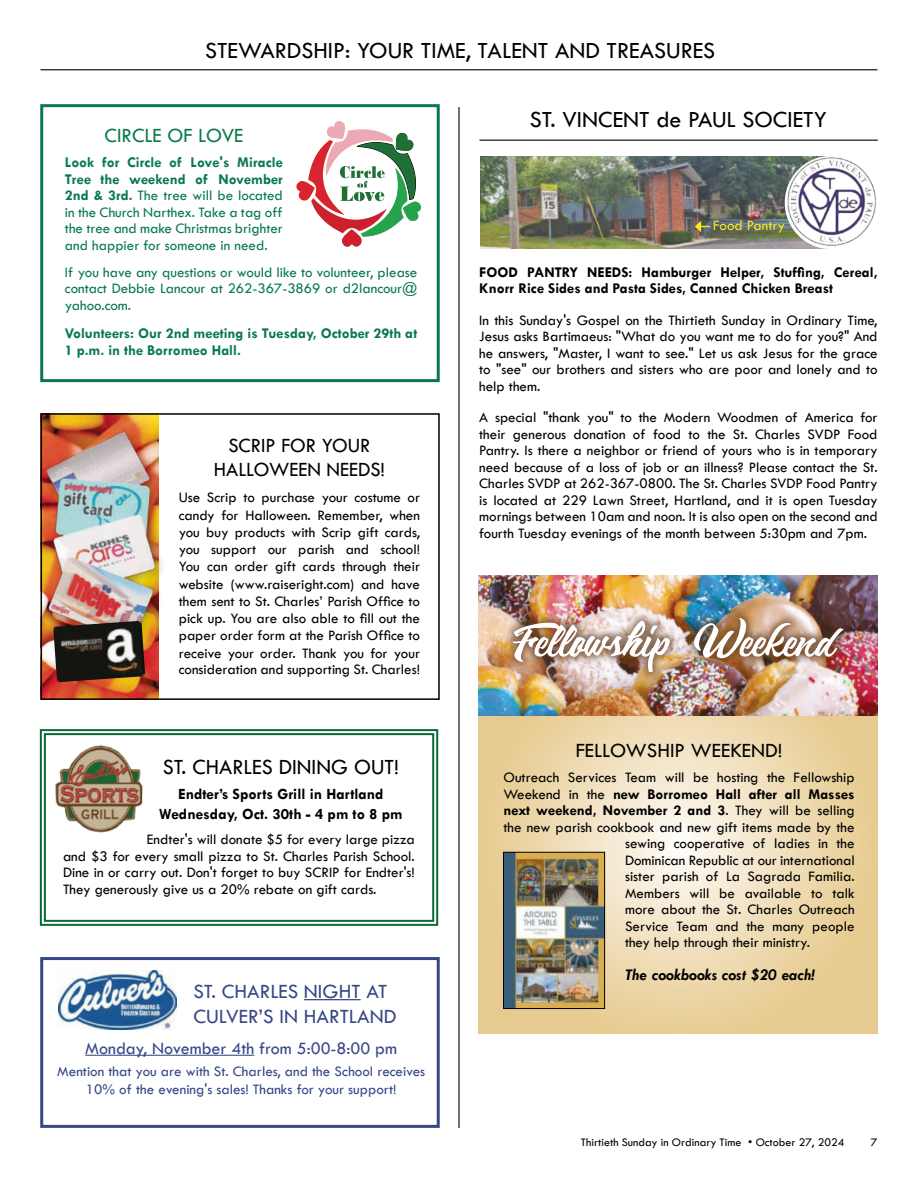
<style>
.page{position:relative;width:918px;height:1188px;background:#fff}
.page>*{position:absolute;margin:0;border:0;box-sizing:border-box;transform-origin:0 0}
.t1{font:24px "Vxhbnh Tw Cen";color:#000}
.t2{font:22.5px "Vxhbnh Tw Cen";color:#000}
.t3{font:21px/24px "Vxhbnh Tw Cen";color:#000;text-align:center}
.t4{font:21px/25.2px "Vxhbnh Tw Cen";color:#374787}
.t5{font:21px "Vxhbnh Tw Cen";color:#097a4c}
.t6{font:18px "Vxhbnh Tw Cen";color:#374787}
.t7{font:italic 700 16.5px "Tw Cen";color:#000}
.t8{font:700 15.75px/19.5px "Dswnbw Tw Cen";color:#000;text-align:center}
.t9{font:15px/16.5px "Vxhbnh Tw Cen";color:#000;text-align:justify}
.t10{font:15px/16.5px "Vxhbnh Tw Cen";color:#097a4c;text-align:justify}
.t11{font:15px/17.2px "Yrhlkr Tw Cen";color:#000;text-align:justify}
.t12{font:700 15px/16.5px "Dswnbw Tw Cen";color:#000}
.t13{font:700 15px/16.5px "Dswnbw Tw Cen";color:#097a4c}
.t14{font:15px/18px "Vxhbnh Tw Cen";color:#374787;text-align:center}
.t15{font:700 15px "Vlvnns Tw Cen";color:#000}
.t16{font:15px "Vxhbnh Tw Cen";color:#faeb17}
.t17{font:12px "Vxhbnh Tw Cen";color:#000}
.s1{font-family:"Dswnbw Tw Cen";font-weight:700}
.s2{font-family:"Vxhbnh Tw Cen";font-weight:400}
</style>
<div class="page">
<hr style="left:458px;top:107px;width:2px;height:1021px;background:#000">
<hr style="left:40px;top:69px;width:838px;height:1px;background:#000">
<hr style="left:480px;top:140px;width:398px;height:1px;background:#000">
<div style="left:40px;top:957px;width:400px;height:171px;border:3px solid #374787"></div>
<hr style="left:304px;top:999px;width:57px;height:1px;background:#374787">
<hr style="left:85px;top:1055px;width:169px;height:1px;background:#374787">
<img style="left:58px;top:970px;width:118px;height:60px">
<img style="left:44px;top:416px;width:115px;height:281px">
<div style="left:41px;top:413px;width:399px;height:287px;border:2px solid #000"></div>
<div style="left:41px;top:426px;width:127px;height:229px;background:#000;opacity:.33"></div>
<img style="left:43px;top:429px;width:112px;height:227px">
<img style="left:53px;top:621px;width:92px;height:61px">
<svg style="left:39px;top:729px;width:400px;height:197px"></svg>
<div style="left:44px;top:733px;width:390px;height:189px;border:2px solid #0a6937"></div>
<img style="left:55px;top:744px;width:92px;height:89px">
<svg style="left:479px;top:715px;width:398px;height:318px;background:#edd9af"></svg>
<img style="left:479px;top:575px;width:398px;height:140px">
<div style="left:503px;top:609px;width:350px;height:73px;background:#643e22;opacity:.73"></div>
<img style="left:512px;top:617px;width:332px;height:56px">
<img style="left:481px;top:157px;width:343px;height:92px">
<img style="left:786px;top:157px;width:91px;height:91px">
<svg style="left:695px;top:221px;width:15px;height:11px"></svg>
<div style="left:40px;top:104px;width:400px;height:278px;border:3px solid #097a4c"></div>
<svg style="left:296px;top:121px;width:125px;height:126px"></svg>
<img style="left:505px;top:854px;width:98px;height:153px">
<div style="left:503px;top:852px;width:102px;height:157px;border:1px solid #000"></div>
<h1 class="t1" style="left:205px;top:36px;width:512px">STEWARDSHIP: YOUR TIME, TALENT AND TREASURES</h1>
<h3 class="t5" style="left:105px;top:123px;width:140px">CIRCLE OF LOVE</h3>
<p class="t13" style="left:65px;top:154px;width:219px">Look for Circle of Love's Miracle<br>Tree the weekend of November</p>
<p class="t10" style="left:65px;top:187px;width:219px"><span class="s1">2nd &amp; 3rd.</span> The tree will be located in the Church Narthex. Take a tag off the tree and make Christmas brighter and happier for someone in need.</p>
<p class="t10" style="left:65px;top:264px;width:354px">If you have any questions or would like to volunteer, please contact Debbie Lancour at 262-367-3869 or d2lancour@ yahoo.com.</p>
<p class="t13" style="left:65px;top:325px;width:354px">Volunteers: Our 2nd meeting is Tuesday, October 29th at<br>1 p.m. in the Borromeo Hall.</p>
<h3 class="t3" style="left:214px;top:433px;width:173px">SCRIP FOR YOUR<br>HALLOWEEN NEEDS!</h3>
<p class="t9" style="left:179px;top:489px;width:243px;line-height:17.2px">Use Scrip to purchase your costume or candy for Halloween. Remember, when you buy products with Scrip gift cards, you support our parish and school!<br>You can order gift cards through their</p>
<p class="t11" style="left:179px;top:575px;width:243px">website (www.raiseright.com) and have them sent to St. Charles’ Parish Office to pick up. You are also able to fill out the paper order form at the Parish Office to</p>
<p class="t9" style="left:179px;top:645px;width:243px">receive your order. Thank you for your consideration and supporting St. Charles!</p>
<h2 class="t2" style="left:163px;top:753px;width:238px">ST. CHARLES DINING OUT!</h2>
<p class="t8" style="left:159px;top:784px;width:245px">Endter’s Sports Grill in Hartland<br>Wednesday, Oct. 30th - 4 pm to 8 pm</p>
<p class="t9" style="left:63px;top:831px;width:353px;text-indent:84px">Endter's will donate $5 for every large pizza and $3 for every small pizza to St. Charles Parish School.<br>Dine in or carry out. Don't forget to buy SCRIP for Endter's!<br>They generously give us a 20% rebate on gift cards.</p>
<h3 class="t4" style="left:193px;top:979px;width:205px">ST. CHARLES NIGHT AT<br>CULVER’S IN HARTLAND</h3>
<p class="t6" style="left:85px;top:1037px;width:314px">Monday, November 4th from 5:00-8:00 pm</p>
<p class="t14" style="left:57px;top:1063px;width:369px">Mention that you are with St. Charles, and the School receives<br>10% of the evening's sales! Thanks for your support!</p>
<h1 class="t1" style="left:530px;top:105px;width:298px">ST. VINCENT de PAUL SOCIETY</h1>
<p class="t16" style="left:713px;top:217px;width:73px">Food Pantry</p>
<p class="t15" style="left:479px;top:263px;width:400px">FOOD PANTRY NEEDS: Hamburger Helper, Stuffing, Cereal,</p>
<p class="t12" style="left:479px;top:280px;width:355px">Knorr Rice Sides and Pasta Sides, Canned Chicken Breast</p>
<p class="t9" style="left:479px;top:312px;width:400px">In this Sunday's Gospel on the Thirtieth Sunday in Ordinary Time, Jesus asks Bartimaeus: "What do you want me to do for you?" And he answers, "Master, I want to see." Let us ask Jesus for the grace to "see" our brothers and sisters who are poor and lonely and to help them.</p>
<p class="t9" style="left:479px;top:409px;width:400px">A special "thank you" to the Modern Woodmen of America for their generous donation of food to the St. Charles SVDP Food Pantry. Is there a neighbor or friend of yours who is in temporary need because of a loss of job or an illness? Please contact the St.<br>Charles SVDP at 262-367-0800. The St. Charles SVDP Food Pantry is located at 229 Lawn Street, Hartland, and it is open Tuesday mornings between 10am and noon. It is also open on the second and fourth Tuesday evenings of the month between 5:30pm and 7pm.</p>
<h3 class="t3" style="left:576px;top:738px;width:208px">FELLOWSHIP WEEKEND!</h3>
<p class="t9" style="left:503px;top:769px;width:353px">Outreach Services Team will be hosting the Fellowship</p>
<p class="t12" style="left:503px;top:786px;width:353px"><span class="s2">Weekend in the</span> new Borromeo Hall after all Masses next weekend, November 2 and 3<span class="s2">. They will be selling</span></p>
<p class="t9" style="left:625px;top:819px;width:231px;text-indent:-122px">the new parish cookbook and new gift items made by the sewing cooperative of ladies in the Dominican Republic at our international sister parish of La Sagrada Familia.<br>Members will be available to talk more about the St. Charles Outreach Service Team and the many people they help through their ministry.</p>
<p class="t7" style="left:625px;top:965px;width:191px">The cookbooks cost $20 each!</p>
<p class="t17" style="left:581px;top:1135px;width:265px">Thirtieth Sunday in Ordinary Time • October 27, 2024</p>
<p class="t17" style="left:871px;top:1135px;width:8px">7</p>
</div>
